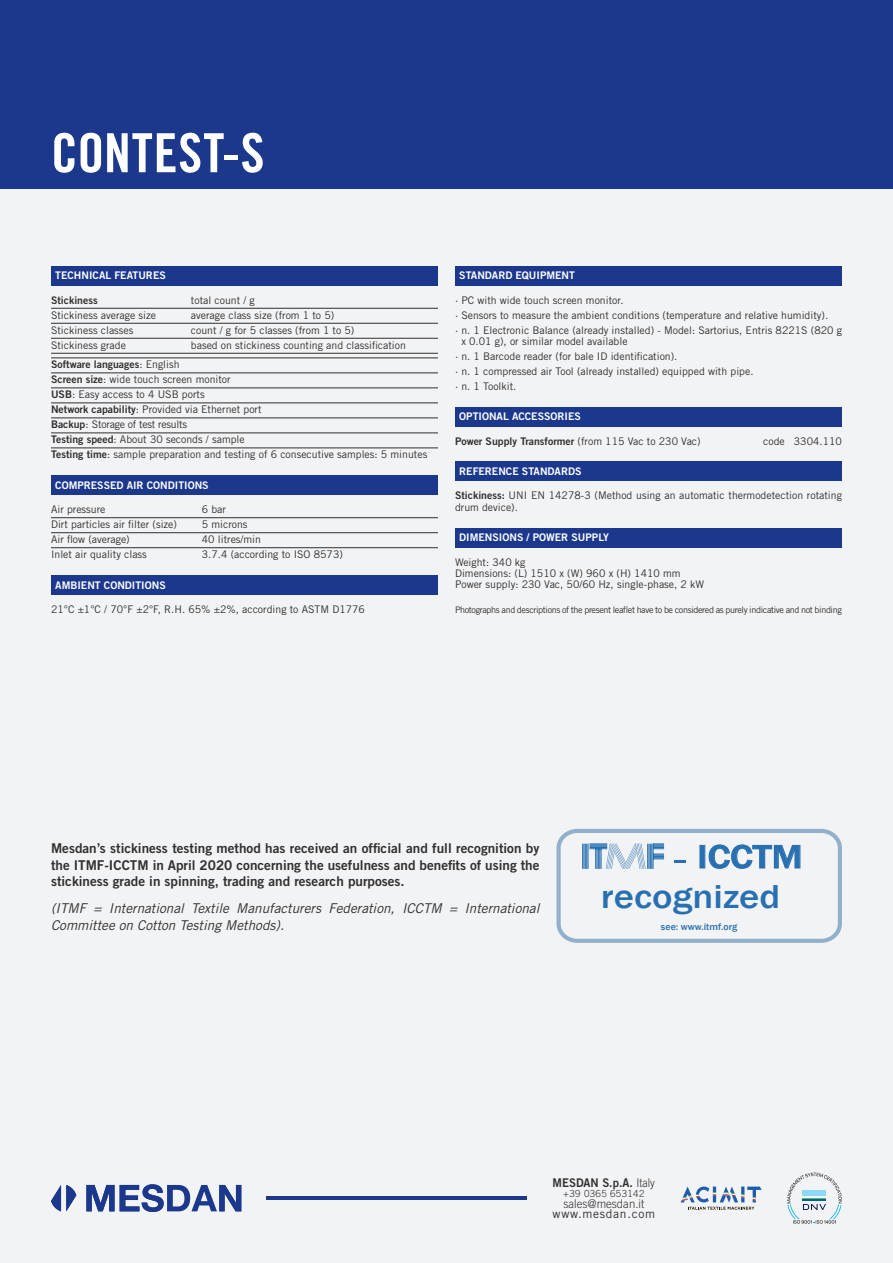
<style>
.page{position:relative;width:893px;height:1263px;background:#f2f3f4}
.page>*{position:absolute;margin:0;border:0;box-sizing:border-box;transform-origin:0 0}
.t1{font:54px "Trade Gothic LT Com Bd Cn 20";letter-spacing:.015em;color:#fff}
.t2{font:500 34.05px "Franklin Gothic";color:#2970b2;scale:1.13 1}
.t3{font:500 34.05px "Franklin Gothic";color:#2970b2;scale:1.15 1}
.t4{font:13.5px/16.5px "Trade Gothic LT Std Bd 2";color:#312f30;text-align:justify}
.t5{font:italic 13.5px/16.5px "Trade Gothic LT Std";color:#312f30}
.t6{font:12px "Trade Gothic LT Std Bd 2";color:#312f30;scale:.95 1}
.t7{font:300 12px "Trade Gothic LT Std";color:#312f30;scale:.95 1}
.t8{font:12px "Trade Gothic LT Std";letter-spacing:.06em;color:#312f30}
.t9{font:10.5px/11.2px "Trade Gothic LT Std";color:#312f30}
.t10{font:10.5px "Trade Gothic LT Std Bd 2";color:#fff}
.t11{font:10.5px "Trade Gothic LT Std Bd 2";color:#312f30}
.t12{font:10.5px "Trade Gothic LT Std";letter-spacing:-.02em;color:#312f30}
.t13{font:500 9.75px "Franklin Gothic";color:#2970b2}
.t14{font:300 9.75px "Trade Gothic LT Std";letter-spacing:.035em;color:#312f30}
.t15{font:9px "Trade Gothic LT Std";letter-spacing:-.04em;color:#312f30}
.s1{font-family:"Trade Gothic LT Std"}
.s2{font-family:"Trade Gothic LT Std Bd 2"}
.s3{font-family:"Trade Gothic LT Std";font-weight:300}
</style>
<div class="page">
<div style="left:0;top:0;width:893px;height:189px;background:#1b388c"></div>
<svg style="left:51px;top:1185px;width:25px;height:26px"></svg>
<svg style="left:86px;top:1184px;width:155px;height:28px"></svg>
<hr style="left:267px;top:1196px;width:260px;height:4px;background:#1b388c">
<svg style="left:787px;top:1172px;width:55px;height:52px"></svg>
<svg style="left:681px;top:1186px;width:80px;height:24px"></svg>
<svg style="left:556px;top:828px;width:286px;height:115px"></svg>
<div style="left:51px;top:575px;width:387px;height:20px;background:#1b388c"></div>
<div style="left:455px;top:528px;width:387px;height:19px;background:#1b388c"></div>
<div style="left:51px;top:475px;width:387px;height:20px;background:#1b388c"></div>
<hr style="left:51px;top:517px;width:387px;height:1px;background:#312f30">
<hr style="left:51px;top:532px;width:387px;height:1px;background:#312f30">
<hr style="left:51px;top:547px;width:387px;height:1px;background:#312f30">
<div style="left:455px;top:462px;width:387px;height:19px;background:#1b388c"></div>
<div style="left:455px;top:407px;width:387px;height:19px;background:#1b388c"></div>
<hr style="left:51px;top:308px;width:387px;height:1px;background:#312f30">
<hr style="left:51px;top:323px;width:387px;height:1px;background:#312f30">
<hr style="left:51px;top:338px;width:387px;height:1px;background:#312f30">
<hr style="left:51px;top:353px;width:387px;height:1px;background:#312f30">
<hr style="left:51px;top:358px;width:387px;height:1px;background:#312f30">
<hr style="left:51px;top:373px;width:387px;height:1px;background:#312f30">
<div style="left:51px;top:266px;width:387px;height:19px;background:#1b388c"></div>
<hr style="left:51px;top:433px;width:387px;height:1px;background:#312f30">
<hr style="left:51px;top:448px;width:387px;height:1px;background:#312f30">
<hr style="left:51px;top:418px;width:387px;height:1px;background:#312f30">
<hr style="left:51px;top:403px;width:387px;height:1px;background:#312f30">
<hr style="left:51px;top:388px;width:387px;height:1px;background:#312f30">
<div style="left:455px;top:266px;width:387px;height:19px;background:#1b388c"></div>
<p class="t1" style="left:51px;top:120px;width:215px">CONTEST-S</p>
<p class="t10" style="left:55px;top:269px;width:112px">TECHNICAL FEATURES</p>
<p class="t11" style="left:51px;top:293px;width:48px">Stickiness</p>
<p class="t9" style="left:51px;top:309px;width:106px">Stickiness average size</p>
<p class="t9" style="left:51px;top:324px;width:84px">Stickiness classes</p>
<p class="t9" style="left:51px;top:339px;width:76px">Stickiness grade</p>
<p class="t11" style="left:51px;top:358px;width:130px">Software languages<span class="s1">: English</span></p>
<p class="t9" style="left:51px;top:374px;width:181px"><span class="s2">Screen size</span>: wide touch screen monitor</p>
<p class="t9" style="left:51px;top:389px;width:155px"><span class="s2">USB</span>: Easy access to 4 USB ports</p>
<p class="t9" style="left:51px;top:404px;width:212px"><span class="s2">Network capability</span>: Provided via Ethernet port</p>
<p class="t12" style="left:51px;top:418px;width:138px"><span class="s2">Backup</span>: Storage of test results</p>
<p class="t9" style="left:51px;top:434px;width:195px"><span class="s2">Testing speed</span>: About 30 seconds / sample</p>
<p class="t9" style="left:51px;top:449px;width:378px"><span class="s2">Testing time</span>: sample preparation and testing of 6 consecutive samples: 5 minutes</p>
<p class="t9" style="left:191px;top:294px;width:65px">total count / g</p>
<p class="t9" style="left:191px;top:309px;width:145px">average class size (from 1 to 5)</p>
<p class="t9" style="left:191px;top:324px;width:165px">count / g for 5 classes (from 1 to 5)</p>
<p class="t9" style="left:191px;top:339px;width:216px">based on stickiness counting and classification</p>
<p class="t10" style="left:55px;top:479px;width:155px">COMPRESSED AIR CONDITIONS</p>
<p class="t9" style="left:51px;top:503px;width:56px">Air pressure</p>
<p class="t9" style="left:51px;top:518px;width:127px">Dirt particles air filter (size)</p>
<p class="t9" style="left:51px;top:533px;width:80px">Air flow (average)</p>
<p class="t9" style="left:51px;top:548px;width:97px">Inlet air quality class</p>
<p class="t9" style="left:202px;top:503px;width:26px">6 bar</p>
<p class="t9" style="left:202px;top:518px;width:47px">5 microns</p>
<p class="t9" style="left:202px;top:533px;width:61px">40 litres/min</p>
<p class="t9" style="left:202px;top:548px;width:143px">3.7.4 (according to ISO 8573)</p>
<p class="t10" style="left:55px;top:578px;width:112px">AMBIENT CONDITIONS</p>
<p class="t9" style="left:51px;top:603px;width:315px">21°C ±1°C / 70°F ±2°F, R.H. 65% ±2%, according to ASTM D1776</p>
<p class="t10" style="left:459px;top:269px;width:117px">STANDARD EQUIPMENT</p>
<p class="t9" style="left:455px;top:294px;width:170px">· PC with wide touch screen monitor.</p>
<p class="t9" style="left:455px;top:309px;width:375px">· Sensors to measure the ambient conditions (temperature and relative humidity).</p>
<p class="t9" style="left:461px;top:324px;width:382px;text-indent:-6px">· n. 1 Electronic Balance (already installed) - Model: Sartorius, Entris 8221S (820 g x 0.01 g), or similar model available</p>
<p class="t9" style="left:455px;top:350px;width:224px">· n. 1 Barcode reader (for bale ID identification).</p>
<p class="t9" style="left:455px;top:365px;width:300px">· n. 1 compressed air Tool (already installed) equipped with pipe.</p>
<p class="t9" style="left:455px;top:380px;width:63px">· n. 1 Toolkit.</p>
<p class="t10" style="left:459px;top:410px;width:123px">OPTIONAL ACCESSORIES</p>
<p class="t11" style="left:455px;top:434px;width:247px">Power Supply Transformer <span class="s1">(from 115 Vac to 230 Vac)</span></p>
<p class="t9" style="left:763px;top:435px;width:23px">code</p>
<p class="t9" style="left:794px;top:435px;width:50px">3304.110</p>
<p class="t10" style="left:459px;top:465px;width:124px">REFERENCE STANDARDS</p>
<p class="t9" style="left:455px;top:490px;width:388px"><span class="s2">Stickiness:</span> UNI EN 14278-3 (Method using an automatic thermodetection rotating drum device).</p>
<p class="t10" style="left:459px;top:531px;width:151px">DIMENSIONS / POWER SUPPLY</p>
<p class="t9" style="left:455px;top:556px;width:72px">Weight: 340 kg</p>
<p class="t9" style="left:455px;top:567px;width:227px">Dimensions: (L) 1510 x (W) 960 x (H) 1410 mm</p>
<p class="t9" style="left:455px;top:578px;width:251px">Power supply: 230 Vac, 50/60 Hz, single-phase, 2 kW</p>
<p class="t15" style="left:455px;top:604px;width:388px">Photographs and descriptions of the present leaflet have to be considered as purely indicative and not binding</p>
<p class="t4" style="left:51px;top:840px;width:490px">Mesdan’s stickiness testing method has received an official and full recognition by the ITMF-ICCTM in April 2020 concerning the usefulness and benefits of using the stickiness grade in spinning, trading and research purposes.</p>
<p class="t5" style="left:51px;top:900px;width:493px">(ITMF = International Textile Manufacturers Federation, ICCTM = International<br>Committee on Cotton Testing Methods).</p>
<h2 class="t3" style="left:697px;top:836px;width:93px">ICCTM</h2>
<h2 class="t2" style="left:601px;top:875px;width:160px">recognized</h2>
<p class="t13" style="left:661px;top:920px;width:78px">see: www.itmf.org</p>
<p class="t6" style="left:553px;top:1175px;width:109px">MESDAN S.p.A. <span class="s3">Italy</span></p>
<p class="t14" style="left:563px;top:1188px;width:83px">+39 0365 653142</p>
<p class="t7" style="left:563px;top:1196px;width:86px">sales@mesdan.it</p>
<p class="t8" style="left:553px;top:1207px;width:104px">www.mesdan.com</p>
</div>
